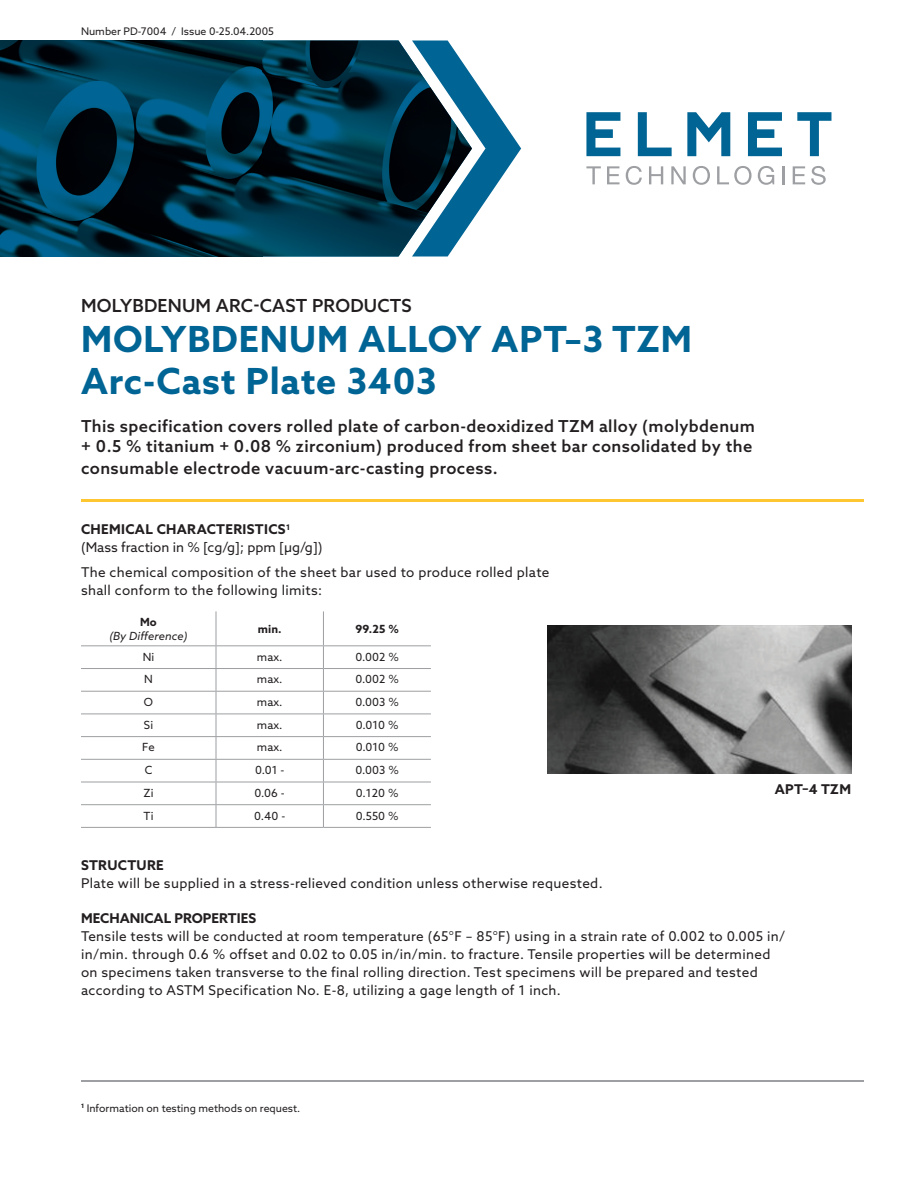
<style>
.page{position:relative;width:918px;height:1188px;background:#fff}
.page>*{position:absolute;margin:0;border:0;box-sizing:border-box;transform-origin:0 0}
.t1{font:700 36px/42px "Azo Sans";letter-spacing:.025em;color:#006494}
.t2{font:500 18px "Azo Sans";letter-spacing:.01em;color:#231f20}
.t3{font:500 16.5px/20px "Azo Sans";letter-spacing:.025em;color:#231f20}
.t4{font:13.5px/18px "Azo Sans";letter-spacing:.025em;color:#231f20}
.t5{font:13.5px/18px "Azo Sans";color:#231f20}
.t6{font:700 13.5px "Azo Sans";color:#231f20}
.t7{font:700 13.5px "Azo Sans";letter-spacing:.025em;color:#231f20}
.t8{font:11.25px "Azo Sans";letter-spacing:.01em;color:#231f20}
.t9{font:italic 11.25px "Azo Sans";letter-spacing:.01em;color:#231f20}
.t10{font:700 11.25px "Azo Sans";letter-spacing:.01em;color:#231f20}
.t11{font:10.5px "Azo Sans";color:#231f20}
.s1{font-weight:700}
</style>
<div class="page">
<svg style="left:412px;top:76px;width:109px;height:181px"></svg>
<img style="left:0;top:40px;width:472px;height:216px">
<svg style="left:586px;top:166px;width:15px;height:18px"></svg>
<svg style="left:607px;top:166px;width:13px;height:18px"></svg>
<svg style="left:626px;top:166px;width:16px;height:19px"></svg>
<svg style="left:649px;top:166px;width:14px;height:18px"></svg>
<svg style="left:671px;top:166px;width:15px;height:18px"></svg>
<svg style="left:693px;top:166px;width:17px;height:19px"></svg>
<svg style="left:717px;top:166px;width:35px;height:19px"></svg>
<svg style="left:758px;top:166px;width:16px;height:19px"></svg>
<svg style="left:782px;top:166px;width:2px;height:18px"></svg>
<svg style="left:793px;top:166px;width:12px;height:18px"></svg>
<svg style="left:811px;top:166px;width:15px;height:19px"></svg>
<svg style="left:586px;top:112px;width:34px;height:44px"></svg>
<svg style="left:748px;top:112px;width:34px;height:44px"></svg>
<svg style="left:797px;top:112px;width:34px;height:44px"></svg>
<svg style="left:638px;top:112px;width:34px;height:44px"></svg>
<svg style="left:687px;top:112px;width:43px;height:44px"></svg>
<hr style="left:81px;top:1080px;width:783px;height:2px;background:#9d9fa2">
<hr style="left:81px;top:499px;width:783px;height:3px;background:#fec630">
<hr style="left:216px;top:611px;width:1px;height:34px;background:#9d9fa2">
<hr style="left:323px;top:611px;width:1px;height:34px;background:#9d9fa2">
<hr style="left:81px;top:645px;width:135px;height:1px;background:#9d9fa2">
<hr style="left:216px;top:645px;width:107px;height:1px;background:#9d9fa2">
<hr style="left:323px;top:645px;width:108px;height:1px;background:#9d9fa2">
<hr style="left:81px;top:668px;width:135px;height:1px;background:#9d9fa2">
<hr style="left:216px;top:668px;width:107px;height:1px;background:#9d9fa2">
<hr style="left:323px;top:668px;width:108px;height:1px;background:#9d9fa2">
<hr style="left:81px;top:691px;width:135px;height:1px;background:#9d9fa2">
<hr style="left:216px;top:691px;width:107px;height:1px;background:#9d9fa2">
<hr style="left:323px;top:691px;width:108px;height:1px;background:#9d9fa2">
<hr style="left:81px;top:714px;width:135px;height:1px;background:#9d9fa2">
<hr style="left:216px;top:714px;width:107px;height:1px;background:#9d9fa2">
<hr style="left:323px;top:714px;width:108px;height:1px;background:#9d9fa2">
<hr style="left:81px;top:736px;width:135px;height:1px;background:#9d9fa2">
<hr style="left:216px;top:736px;width:107px;height:1px;background:#9d9fa2">
<hr style="left:323px;top:736px;width:108px;height:1px;background:#9d9fa2">
<hr style="left:81px;top:759px;width:135px;height:1px;background:#9d9fa2">
<hr style="left:216px;top:759px;width:107px;height:1px;background:#9d9fa2">
<hr style="left:323px;top:759px;width:108px;height:1px;background:#9d9fa2">
<hr style="left:81px;top:782px;width:135px;height:1px;background:#9d9fa2">
<hr style="left:216px;top:782px;width:107px;height:1px;background:#9d9fa2">
<hr style="left:323px;top:782px;width:108px;height:1px;background:#9d9fa2">
<hr style="left:81px;top:804px;width:135px;height:1px;background:#9d9fa2">
<hr style="left:216px;top:804px;width:107px;height:1px;background:#9d9fa2">
<svg style="left:216px;top:646px;width:1px;height:181px"></svg>
<hr style="left:323px;top:804px;width:108px;height:1px;background:#9d9fa2">
<svg style="left:323px;top:646px;width:1px;height:181px"></svg>
<hr style="left:81px;top:827px;width:135px;height:1px;background:#9d9fa2">
<hr style="left:216px;top:827px;width:107px;height:1px;background:#9d9fa2">
<hr style="left:323px;top:827px;width:108px;height:1px;background:#9d9fa2">
<img style="left:548px;top:626px;width:303px;height:148px">
<p class="t11" style="left:81px;top:25px;width:194px">Number PD-7004 / Issue 0-25.04.2005</p>
<h2 class="t2" style="left:81px;top:293px;width:332px">MOLYBDENUM ARC-CAST PRODUCTS</h2>
<h1 class="t1" style="left:81px;top:318px;width:613px">MOLYBDENUM ALLOY APT–3 TZM<br>Arc-Cast Plate 3403</h1>
<p class="t3" style="left:81px;top:416px;width:676px">This specification covers rolled plate of carbon-deoxidized TZM alloy (molybdenum + 0.5 % titanium + 0.08 % zirconium) produced from sheet bar consolidated by the</p>
<p class="t3" style="left:81px;top:458px;width:418px">consumable electrode vacuum-arc-casting process.</p>
<p class="t5" style="left:81px;top:520px;width:243px"><span class="s1">CHEMICAL CHARACTERISTICS</span><sup>1 </sup>(Mass fraction in % [cg/g]; ppm [μg/g])</p>
<p class="t4" style="left:81px;top:563px;width:470px">The chemical composition of the sheet bar used to produce rolled plate shall conform to the following limits:</p>
<p class="t10" style="left:140px;top:615px;width:18px">Mo</p>
<p class="t9" style="left:109px;top:628px;width:80px">(By Difference)</p>
<p class="t10" style="left:258px;top:622px;width:25px">min.</p>
<p class="t10" style="left:356px;top:622px;width:45px">99.25 %</p>
<p class="t8" style="left:143px;top:649px;width:13px">Ni</p>
<p class="t8" style="left:257px;top:649px;width:27px">max.</p>
<p class="t8" style="left:355px;top:649px;width:45px">0.002 %</p>
<p class="t8" style="left:144px;top:672px;width:10px">N</p>
<p class="t8" style="left:257px;top:672px;width:27px">max.</p>
<p class="t8" style="left:355px;top:672px;width:45px">0.002 %</p>
<p class="t8" style="left:144px;top:695px;width:11px">O</p>
<p class="t8" style="left:257px;top:695px;width:27px">max.</p>
<p class="t8" style="left:356px;top:695px;width:45px">0.003 %</p>
<p class="t8" style="left:144px;top:717px;width:11px">Si</p>
<p class="t8" style="left:257px;top:717px;width:27px">max.</p>
<p class="t8" style="left:356px;top:717px;width:44px">0.010 %</p>
<p class="t8" style="left:142px;top:740px;width:14px">Fe</p>
<p class="t8" style="left:257px;top:740px;width:27px">max.</p>
<p class="t8" style="left:356px;top:740px;width:44px">0.010 %</p>
<p class="t8" style="left:145px;top:763px;width:9px">C</p>
<p class="t8" style="left:255px;top:763px;width:31px">0.01 -</p>
<p class="t8" style="left:356px;top:763px;width:45px">0.003 %</p>
<p class="t8" style="left:143px;top:786px;width:12px">Zi</p>
<p class="t8" style="left:255px;top:786px;width:32px">0.06 -</p>
<p class="t8" style="left:356px;top:786px;width:44px">0.120 %</p>
<p class="t8" style="left:144px;top:808px;width:11px">Ti</p>
<p class="t8" style="left:254px;top:808px;width:33px">0.40 -</p>
<p class="t8" style="left:356px;top:808px;width:44px">0.550 %</p>
<p class="t6" style="left:775px;top:780px;width:78px">APT–4 TZM</p>
<p class="t7" style="left:81px;top:856px;width:84px">STRUCTURE</p>
<p class="t4" style="left:81px;top:874px;width:523px">Plate will be supplied in a stress-relieved condition unless otherwise requested.</p>
<p class="t6" style="left:81px;top:909px;width:177px">MECHANICAL PROPERTIES</p>
<p class="t4" style="left:81px;top:927px;width:706px">Tensile tests will be conducted at room temperature (65°F – 85°F) using in a strain rate of 0.002 to 0.005 in/ in/min. through 0.6 % offset and 0.02 to 0.05 in/in/min. to fracture. Tensile properties will be determined on specimens taken transverse to the final rolling direction. Test specimens will be prepared and tested according to ASTM Specification No. E-8, utilizing a gage length of 1 inch.</p>
<p class="t11" style="left:81px;top:1101px;width:221px"><sup>1</sup> Information on testing methods on request.</p>
</div>
